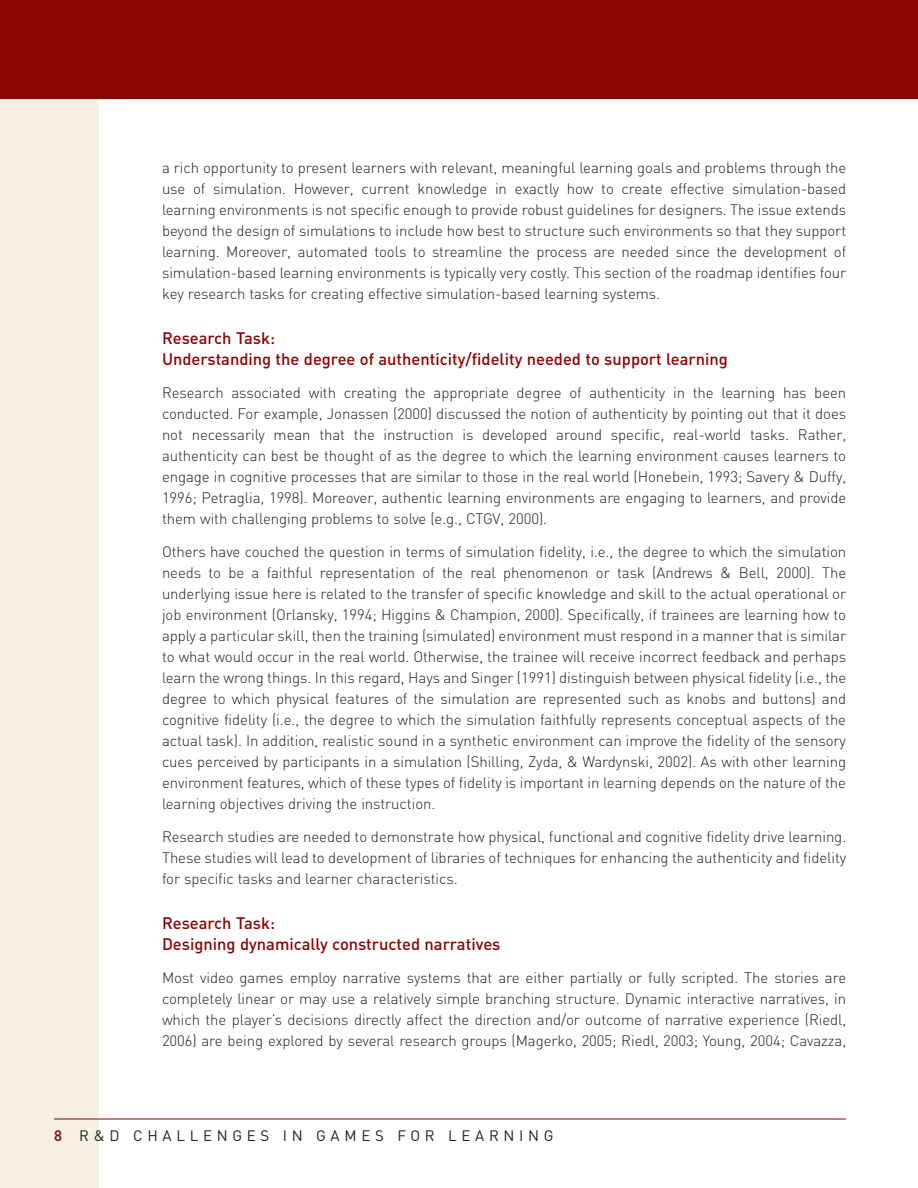
<style>
.page{position:relative;width:918px;height:1188px;background:#fff}
.page>*{position:absolute;margin:0;border:0;box-sizing:border-box;transform-origin:0 0}
.t1{font:500 16.5px/21px "DIN";color:#8b0303}
.t2{font:300 15px/21px "DIN";letter-spacing:-.005em;color:#231f20;text-align:justify}
.t3{font:15px "DIN";letter-spacing:.315em;color:#231f20}
.s1{font-weight:500;color:#8b0303}
</style>
<div class="page">
<div style="left:0;top:96px;width:99px;height:1092px;background:#f5f0e3"></div>
<hr style="left:54px;top:1119px;width:792px;height:1px;background:#8b0303">
<div style="left:0;top:0;width:918px;height:99px;background:#8b0303"></div>
<p class="t2" style="left:162px;top:157px;width:686px">a rich opportunity to present learners with relevant, meaningful learning goals and problems through the use of simulation. However, current knowledge in exactly how to create effective simulation-based learning environments is not specific enough to provide robust guidelines for designers. The issue extends beyond the design of simulations to include how best to structure such environments so that they support learning. Moreover, automated tools to streamline the process are needed since the development of simulation-based learning environments is typically very costly. This section of the roadmap identifies four key research tasks for creating effective simulation-based learning systems.</p>
<p class="t1" style="left:162px;top:327px;width:567px">Research Task:<br>Understanding the degree of authenticity/fidelity needed to support learning</p>
<p class="t2" style="left:162px;top:382px;width:686px">Research associated with creating the appropriate degree of authenticity in the learning has been conducted. For example, Jonassen (2000) discussed the notion of authenticity by pointing out that it does not necessarily mean that the instruction is developed around specific, real-world tasks. Rather, authenticity can best be thought of as the degree to which the learning environment causes learners to engage in cognitive processes that are similar to those in the real world (Honebein, 1993; Savery &amp; Duffy, 1996; Petraglia, 1998). Moreover, authentic learning environments are engaging to learners, and provide them with challenging problems to solve (e.g., CTGV, 2000).</p>
<p class="t2" style="left:162px;top:541px;width:686px">Others have couched the question in terms of simulation fidelity, i.e., the degree to which the simulation needs to be a faithful representation of the real phenomenon or task (Andrews &amp; Bell, 2000). The underlying issue here is related to the transfer of specific knowledge and skill to the actual operational or job environment (Orlansky, 1994; Higgins &amp; Champion, 2000). Specifically, if trainees are learning how to apply a particular skill, then the training (simulated) environment must respond in a manner that is similar to what would occur in the real world. Otherwise, the trainee will receive incorrect feedback and perhaps learn the wrong things. In this regard, Hays and Singer (1991) distinguish between physical fidelity (i.e., the degree to which physical features of the simulation are represented such as knobs and buttons) and cognitive fidelity (i.e., the degree to which the simulation faithfully represents conceptual aspects of the actual task). In addition, realistic sound in a synthetic environment can improve the fidelity of the sensory cues perceived by participants in a simulation (Shilling, Zyda, &amp; Wardynski, 2002). As with other learning environment features, which of these types of fidelity is important in learning depends on the nature of the learning objectives driving the instruction.</p>
<p class="t2" style="left:162px;top:826px;width:686px">Research studies are needed to demonstrate how physical, functional and cognitive fidelity drive learning.<br>These studies will lead to development of libraries of techniques for enhancing the authenticity and fidelity for specific tasks and learner characteristics.</p>
<p class="t1" style="left:162px;top:912px;width:340px">Research Task:<br>Designing dynamically constructed narratives</p>
<p class="t2" style="left:162px;top:967px;width:686px">Most video games employ narrative systems that are either partially or fully scripted. The stories are completely linear or may use a relatively simple branching structure. Dynamic interactive narratives, in which the player’s decisions directly affect the direction and/or outcome of narrative experience (Riedl, 2006) are being explored by several research groups (Magerko, 2005; Riedl, 2003; Young, 2004; Cavazza,</p>
<p class="t3" style="left:54px;top:1127px;width:501px"><span class="s1">8</span> R&amp;D CHALLENGES IN GAMES FOR LEARNING</p>
</div>
